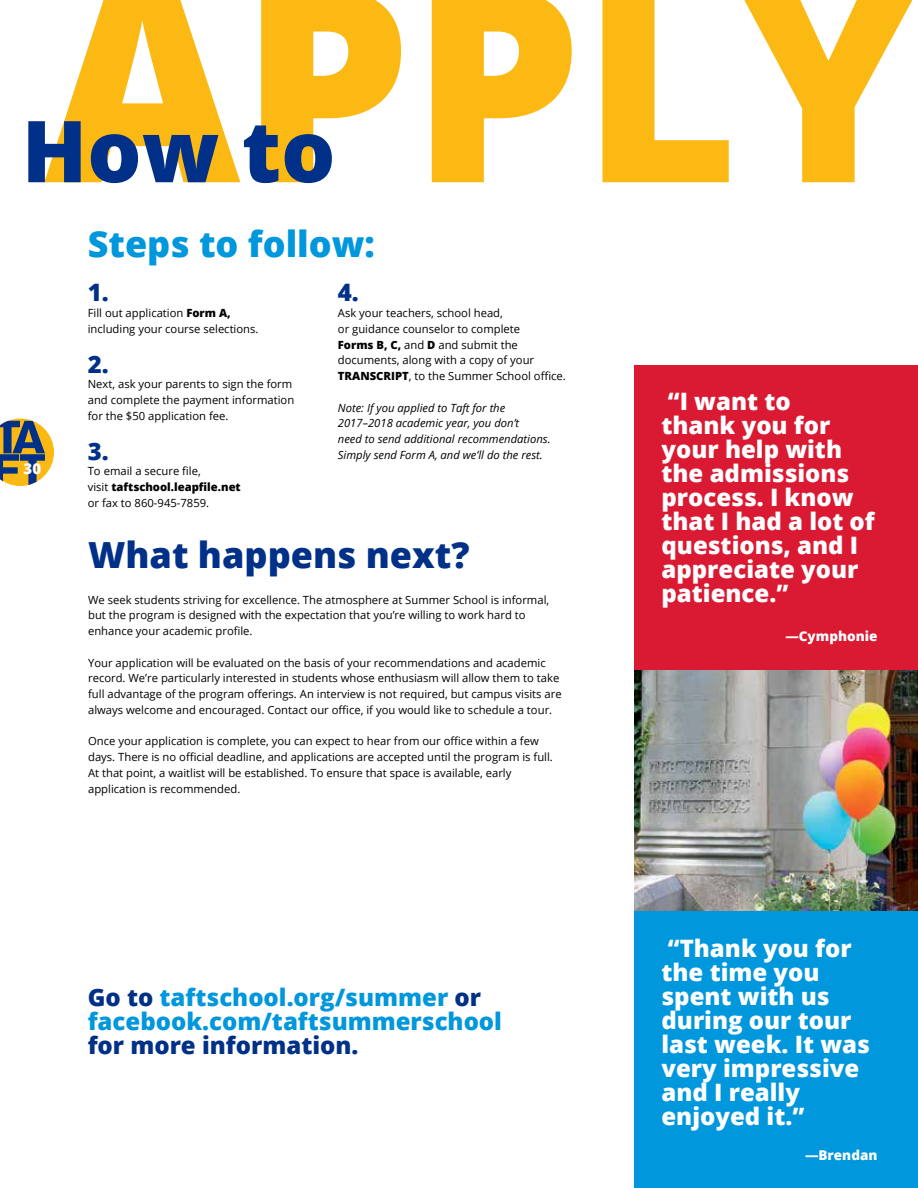
<style>
.page{position:relative;width:918px;height:1188px;background:#fff}
.page>*{position:absolute;margin:0;border:0;box-sizing:border-box;transform-origin:0 0}
.t1{font:800 270px "Open Sans";color:#fdb913}
.t2{font:800 85.5px "Open Sans";color:#003088}
.t3{font:800 36px "Open Sans";color:#003088}
.t4{font:800 36px "Open Sans";color:#0097dc}
.t5{font:800 24px/24px "Open Sans";color:#fff}
.t6{font:800 24px/24px "Open Sans";color:#0097dc}
.t7{font:800 24px "Open Sans";color:#003088}
.t8{font:800 15px "Open Sans";color:#fff}
.t9{font:800 13.5px "Open Sans";color:#fff}
.t10{font:11.25px/15.8px "Open Sans";color:#000}
.t11{font:italic 11.25px/15.8px "Open Sans";color:#000}
.s1{font-weight:800}
.s2{color:#003088}
</style>
<div class="page">
<svg style="left:0;top:418px;width:54px;height:68px;background:#968c69"></svg>
<img style="left:634px;top:669px;width:284px;height:243px">
<div style="left:634px;top:912px;width:284px;height:276px;background:#0097dc"></div>
<div style="left:634px;top:365px;width:284px;height:304px;background:#da1a32"></div>
<h1 class="t1" style="left:44px;top:-121px;width:875px">APPLY</h1>
<h2 class="t2" style="left:22px;top:86px;width:315px">How to</h2>
<h3 class="t8" style="left:24px;top:457px;width:19px">30</h3>
<h3 class="t4" style="left:88px;top:217px;width:289px">Steps to follow:</h3>
<h3 class="t7" style="left:88px;top:274px;width:22px">1.</h3>
<p class="t10" style="left:88px;top:305px;width:172px">Fill out application <span class="s1">Form A, </span>including your course selections.</p>
<h3 class="t7" style="left:88px;top:346px;width:22px">2.</h3>
<p class="t10" style="left:88px;top:376px;width:208px">Next, ask your parents to sign the form and complete the payment information for the $50 application fee.</p>
<h3 class="t7" style="left:88px;top:433px;width:22px">3.</h3>
<p class="t10" style="left:88px;top:463px;width:155px">To email a secure file,<br>visit <span class="s1">taftschool.leapfile.net </span>or fax to 860-945-7859.</p>
<h3 class="t7" style="left:338px;top:274px;width:23px">4.</h3>
<p class="t10" style="left:338px;top:305px;width:229px">Ask your teachers, school head,<br>or guidance counselor to complete<br><span class="s1">Forms B, C,</span> and <span class="s1">D</span> and submit the documents, along with a copy of your <span class="s1">TRANSCRIPT</span>, to the Summer School office.</p>
<p class="t11" style="left:338px;top:399px;width:214px">Note: If you applied to Taft for the 2017–2018 academic year, you don’t<br>need to send additional recommendations.<br>Simply send Form A, and we’ll do the rest.</p>
<h3 class="t3" style="left:88px;top:527px;width:383px">What happens next?</h3>
<p class="t10" style="left:88px;top:591px;width:463px">We seek students striving for excellence. The atmosphere at Summer School is informal, but the program is designed with the expectation that you’re willing to work hard to enhance your academic profile.</p>
<p class="t10" style="left:88px;top:654px;width:475px">Your application will be evaluated on the basis of your recommendations and academic record. We’re particularly interested in students whose enthusiasm will allow them to take full advantage of the program offerings. An interview is not required, but campus visits are always welcome and encouraged. Contact our office, if you would like to schedule a tour.</p>
<p class="t10" style="left:88px;top:733px;width:466px">Once your application is complete, you can expect to hear from our office within a few days. There is no official deadline, and applications are accepted until the program is full.<br>At that point, a waitlist will be established. To ensure that space is available, early application is recommended.</p>
<h3 class="t6" style="left:88px;top:984px;width:416px"><span class="s2">Go to</span> taftschool.org/summer <span class="s2">or </span>facebook.com/taftsummerschool</h3>
<h3 class="t7" style="left:88px;top:1027px;width:272px">for more information.</h3>
<h3 class="t5" style="left:662px;top:388px;width:215px">“I want to<br>thank you for your help with the admissions process. I know that I had a lot of questions, and I appreciate your patience.”</h3>
<p class="t9" style="left:785px;top:626px;width:94px">—Cymphonie</p>
<h3 class="t5" style="left:662px;top:935px;width:210px">“Thank you for the time you spent with us during our tour last week. It was very impressive and I really enjoyed it.”</h3>
<p class="t9" style="left:805px;top:1145px;width:74px">—Brendan</p>
</div>
